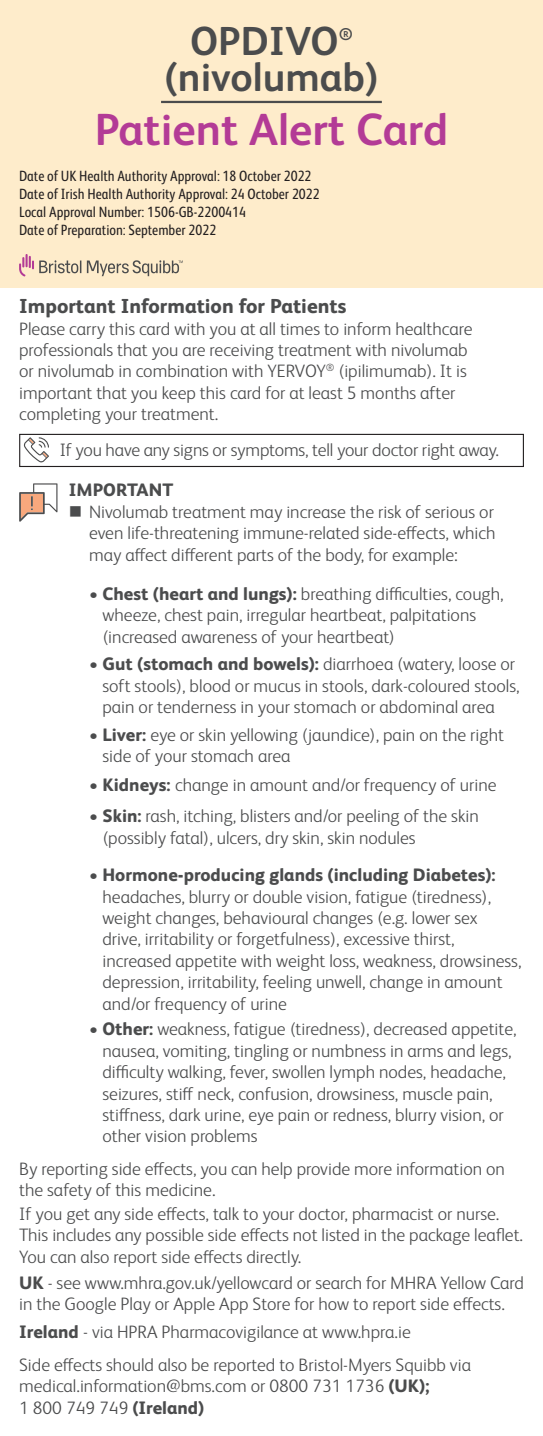
<style>
.page{position:relative;width:543px;height:1436px;background:#fff}
.page>*{position:absolute;margin:0;border:0;box-sizing:border-box;transform-origin:0 0}
.t1{font:700 45px "BMS Humanity";color:#b33b96}
.Name{font:700 40.5px "BMS Humanity";color:#4b4c4d}
.Subhead{font:800 20.25px "BMS Humanity";color:#4b4c4d}
.t2{font:300 18px/21.4px "BMS Humanity";color:#4b4c4d}
.Sub_w__indent{font:800 18px "BMS Humanity";color:#4b4c4d}
.t3{font:700 17.1px "BMS Humanity";color:#4b4c4d}
.t4{font:14.85px "BMS Humanity Nw";color:#231f20}
.s1{font-weight:800}
</style>
<div class="page">
<div style="left:0;top:0;width:542px;height:287px;background:#feeccb"></div>
<svg style="left:19px;top:483px;width:38px;height:38px"></svg>
<svg style="left:19px;top:254px;width:164px;height:22px"></svg>
<svg style="left:24px;top:437px;width:25px;height:25px"></svg>
<hr style="left:161px;top:101px;width:220px;height:2px;background:#4b4c4d">
<div style="left:19px;top:434px;width:504px;height:33px;border:1px solid #231f20"></div>
<p class="Name" style="left:190px;top:12px;width:150px">OPDIVO</p>
<p class="t3" style="left:338px;top:23px;width:16px">®</p>
<p class="Name" style="left:164px;top:48px;width:215px">(nivolumab)</p>
<p class="t1" style="left:95px;top:98px;width:354px">Patient Alert Card</p>
<p class="t4" style="left:19px;top:165px;width:294px">Date of UK Health Authority Approval: 18 October 2022</p>
<p class="t4" style="left:19px;top:183px;width:302px">Date of Irish Health Authority Approval: 24 October 2022</p>
<p class="t4" style="left:19px;top:201px;width:228px">Local Approval Number: 1506-GB-2200414</p>
<p class="t4" style="left:19px;top:219px;width:198px">Date of Preparation: September 2022</p>
<p class="Subhead" style="left:19px;top:290px;width:328px">Important Information for Patients</p>
<p class="t2" style="left:19px;top:317px;width:454px">Please carry this card with you at all times to inform healthcare professionals that you are receiving treatment with nivolumab or nivolumab in combination with YERVOY<sup>®</sup> (ipilimumab). It is important that you keep this card for at least 5 months after completing your treatment.</p>
<p class="t2" style="left:60px;top:438px;width:440px">If you have any signs or symptoms, tell your doctor right away.</p>
<p class="Sub_w__indent" style="left:69px;top:476px;width:106px">IMPORTANT</p>
<p class="t2" style="left:89px;top:499px;width:407px;text-align:justify;text-indent:-20px">■ Nivolumab treatment may increase the risk of serious or even life-threatening immune-related side-effects, which may affect different parts of the body, for example:</p>
<p class="t2" style="left:102px;top:582px;width:402px;text-indent:-13px"><span class="s1">• Chest (heart and lungs):</span> breathing difficulties, cough, wheeze, chest pain, irregular heartbeat, palpitations (increased awareness of your heartbeat)</p>
<p class="t2" style="left:102px;top:652px;width:418px;text-indent:-13px"><span class="s1">• Gut (stomach and bowels):</span> diarrhoea (watery, loose or soft stools), blood or mucus in stools, dark-coloured stools, pain or tenderness in your stomach or abdominal area</p>
<p class="t2" style="left:102px;top:723px;width:402px;text-indent:-13px"><span class="s1">• Liver:</span> eye or skin yellowing (jaundice), pain on the right side of your stomach area</p>
<p class="t2" style="left:89px;top:773px;width:408px"><span class="s1">• Kidneys:</span> change in amount and/or frequency of urine</p>
<p class="t2" style="left:102px;top:804px;width:377px;text-indent:-13px"><span class="s1">• Skin:</span> rash, itching, blisters and/or peeling of the skin (possibly fatal), ulcers, dry skin, skin nodules</p>
<p class="t2" style="left:102px;top:863px;width:420px;text-indent:-13px"><span class="s1">• Hormone-producing glands (including Diabetes): </span>headaches, blurry or double vision, fatigue (tiredness), weight changes, behavioural changes (e.g. lower sex<br>drive, irritability or forgetfulness), excessive thirst, increased appetite with weight loss, weakness, drowsiness, depression, irritability, feeling unwell, change in amount and/or frequency of urine</p>
<p class="t2" style="left:102px;top:1017px;width:415px;text-indent:-13px"><span class="s1">• Other:</span> weakness, fatigue (tiredness), decreased appetite, nausea, vomiting, tingling or numbness in arms and legs, difficulty walking, fever, swollen lymph nodes, headache, seizures, stiff neck, confusion, drowsiness, muscle pain, stiffness, dark urine, eye pain or redness, blurry vision, or other vision problems</p>
<p class="t2" style="left:19px;top:1156px;width:487px">By reporting side effects, you can help provide more information on the safety of this medicine.</p>
<p class="t2" style="left:19px;top:1201px;width:505px">If you get any side effects, talk to your doctor, pharmacist or nurse.<br>This includes any possible side effects not listed in the package leaflet.<br>You can also report side effects directly.</p>
<p class="t2" style="left:19px;top:1270px;width:505px"><span class="s1">UK</span> - see www.mhra.gov.uk/yellowcard or search for MHRA Yellow Card in the Google Play or Apple App Store for how to report side effects.</p>
<p class="t2" style="left:19px;top:1319px;width:392px"><span class="s1">Ireland</span> - via HPRA Pharmacovigilance at www.hpra.ie</p>
<p class="t2" style="left:19px;top:1352px;width:453px">Side effects should also be reported to Bristol-Myers Squibb via medical.information@bms.com or 0800 731 1736 <span class="s1">(UK);<br></span>1 800 749 749 <span class="s1">(Ireland)</span></p>
</div>
